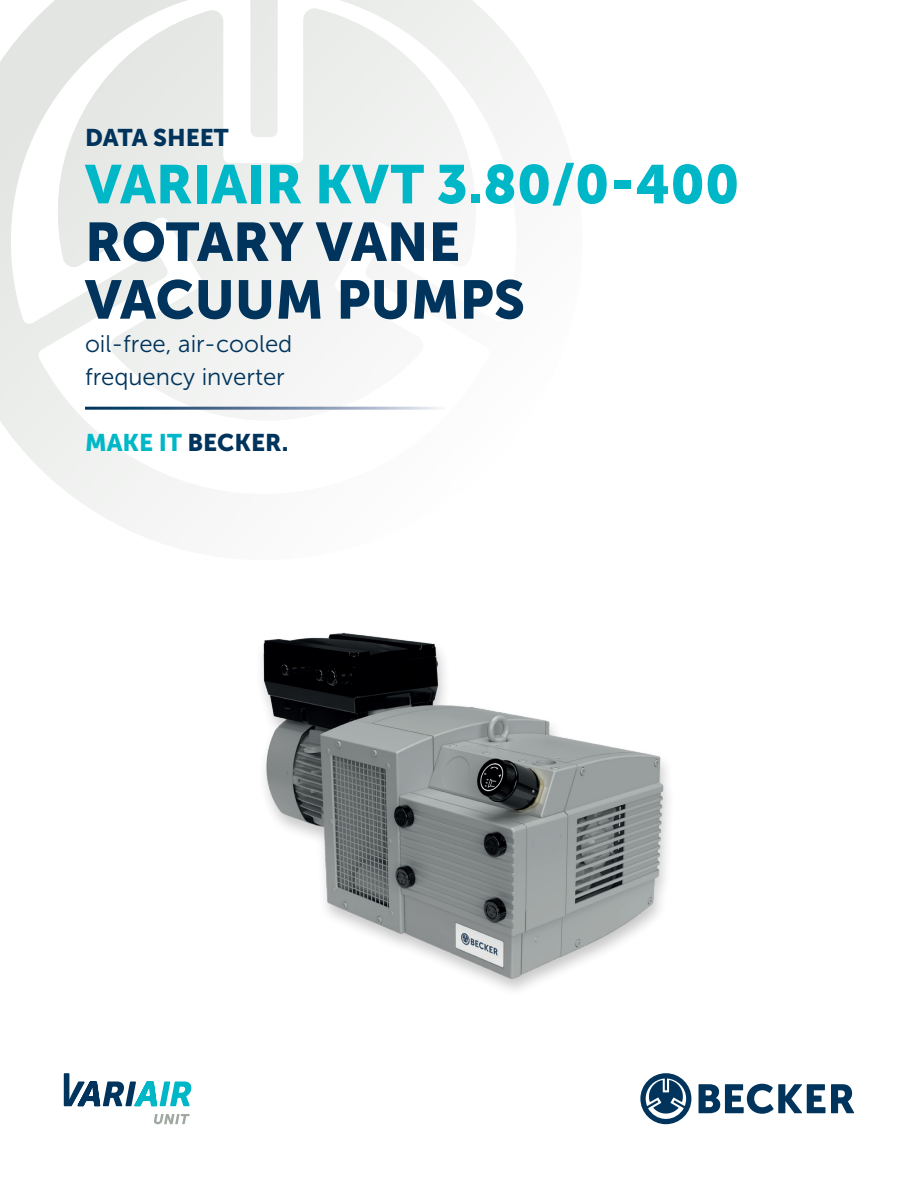
<style>
.page{position:relative;width:918px;height:1188px;background:#fff}
.page>*{position:absolute;margin:0;border:0;box-sizing:border-box;transform-origin:0 0}
.t1{font:54px/57.8px "Museo Sans 900";color:#00345c}
.t2{font:54px "Museo Sans 900";color:#00b7c7}
.t3{font:24px/33px "Museo Sans 300";color:#00345c}
.t4{font:24px "Museo Sans 900";color:#00345c}
.s1{color:#00b7c7}
</style>
<div class="page">
<svg style="left:0;top:0;width:554px;height:539px"></svg>
<svg style="left:699px;top:1084px;width:155px;height:30px"></svg>
<svg style="left:640px;top:1073px;width:51px;height:51px"></svg>
<hr style="left:85px;top:407px;width:361px;height:3px;background:#fff">
<img style="left:261px;top:632px;width:408px;height:358px">
<svg style="left:64px;top:1073px;width:127px;height:33px"></svg>
<svg style="left:154px;top:1114px;width:36px;height:10px"></svg>
<p class="t4" style="left:85px;top:124px;width:145px">DATA SHEET</p>
<h1 class="t2" style="left:85px;top:154px;width:656px">VARIAIR KVT 3.80/0-400</h1>
<h1 class="t1" style="left:85px;top:213px;width:442px">ROTARY VANE<br>VACUUM PUMPS</h1>
<p class="t3" style="left:85px;top:327px;width:209px">oil-free, air-cooled frequency inverter</p>
<p class="t4" style="left:85px;top:429px;width:205px"><span class="s1">MAKE IT</span> BECKER.</p>
</div>
